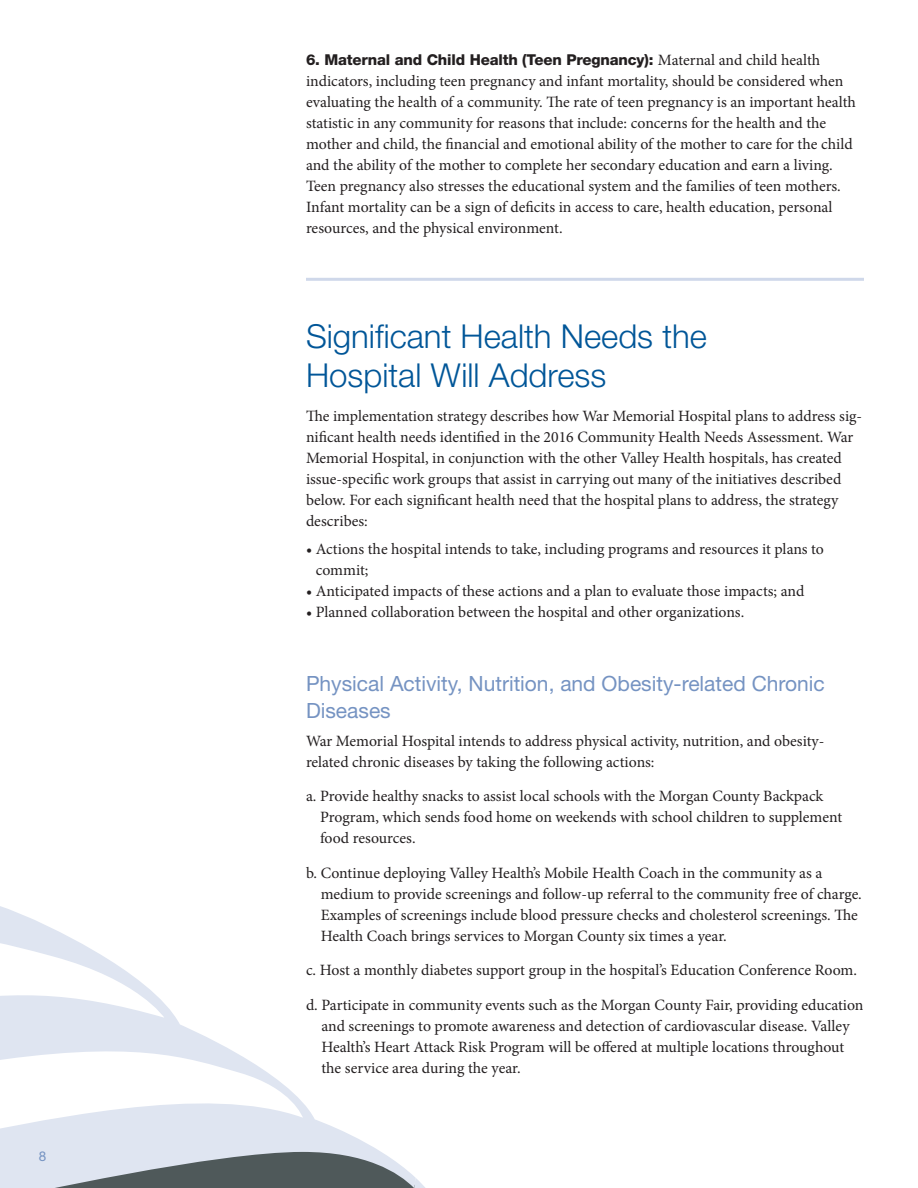
<style>
.page{position:relative;width:918px;height:1188px;background:#fff}
.page>*{position:absolute;margin:0;border:0;box-sizing:border-box;transform-origin:0 0}
.t1{font:300 33px/39px "Helvetica Neue LT Std";color:#015698}
.t2{font:21px/27px "Helvetica Neue LT Std";color:#7593c2}
.t3{font:15.75px/21px "Minion Pro";color:#231f20}
.t4{font:800 15px "Helvetica Neue LT Std";letter-spacing:-.01em;color:#231f20}
.t5{font:13.5px "Helvetica Neue LT Std";color:#7593c2}
.s1{font-family:"Minion Pro";font-weight:400;font-size:15.75px}
</style>
<div class="page">
<hr style="left:306px;top:278px;width:558px;height:3px;background:#cfd8ea">
<svg style="left:0;top:906px;width:416px;height:282px"></svg>
<p class="t5" style="left:39px;top:1148px;width:9px">8</p>
<p class="t4" style="left:306px;top:51px;width:516px">6. Maternal and Child Health (Teen Pregnancy): <span class="s1">Maternal and child health</span></p>
<p class="t3" style="left:306px;top:71px;width:552px">indicators, including teen pregnancy and infant mortality, should be considered when evaluating the health of a community. The rate of teen pregnancy is an important health statistic in any community for reasons that include: concerns for the health and the mother and child, the financial and emotional ability of the mother to care for the child and the ability of the mother to complete her secondary education and earn a living.<br>Teen pregnancy also stresses the educational system and the families of teen mothers.<br>Infant mortality can be a sign of deficits in access to care, health education, personal resources, and the physical environment.</p>
<h1 class="t1" style="left:306px;top:316px;width:402px">Significant Health Needs the<br>Hospital Will Address</h1>
<p class="t3" style="left:306px;top:406px;width:558px">The implementation strategy describes how War Memorial Hospital plans to address sig&shy;nificant health needs identified in the 2016 Community Health Needs Assessment. War Memorial Hospital, in conjunction with the other Valley Health hospitals, has created issue-specific work groups that assist in carrying out many of the initiatives described below. For each significant health need that the hospital plans to address, the strategy describes:</p>
<p class="t3" style="left:316px;top:538px;width:510px;text-indent:-10px">• Actions the hospital intends to take, including programs and resources it plans to commit;</p>
<p class="t3" style="left:306px;top:580px;width:500px">• Anticipated impacts of these actions and a plan to evaluate those impacts; and</p>
<p class="t3" style="left:306px;top:601px;width:440px">• Planned collaboration between the hospital and other organizations.</p>
<h2 class="t2" style="left:306px;top:670px;width:520px">Physical Activity, Nutrition, and Obesity-related Chronic<br>Diseases</h2>
<p class="t3" style="left:306px;top:730px;width:520px">War Memorial Hospital intends to address physical activity, nutrition, and obesity&shy;related chronic diseases by taking the following actions:</p>
<p class="t3" style="left:320px;top:786px;width:524px;text-indent:-14px">a. Provide healthy snacks to assist local schools with the Morgan County Backpack<br>Program, which sends food home on weekends with school children to supplement food resources.</p>
<p class="t3" style="left:321px;top:862px;width:543px;text-indent:-15px">b. Continue deploying Valley Health’s Mobile Health Coach in the community as a medium to provide screenings and follow-up referral to the community free of charge.<br>Examples of screenings include blood pressure checks and cholesterol screenings. The Health Coach brings services to Morgan County six times a year.</p>
<p class="t3" style="left:306px;top:953px;width:559px;line-height:34.5px">c. Host a monthly diabetes support group in the hospital’s Education Conference Room. d. Participate in community events such as the Morgan County Fair, providing education</p>
<p class="t3" style="left:321px;top:1015px;width:530px">and screenings to promote awareness and detection of cardiovascular disease. Valley<br>Health’s Heart Attack Risk Program will be offered at multiple locations throughout the service area during the year.</p>
</div>
